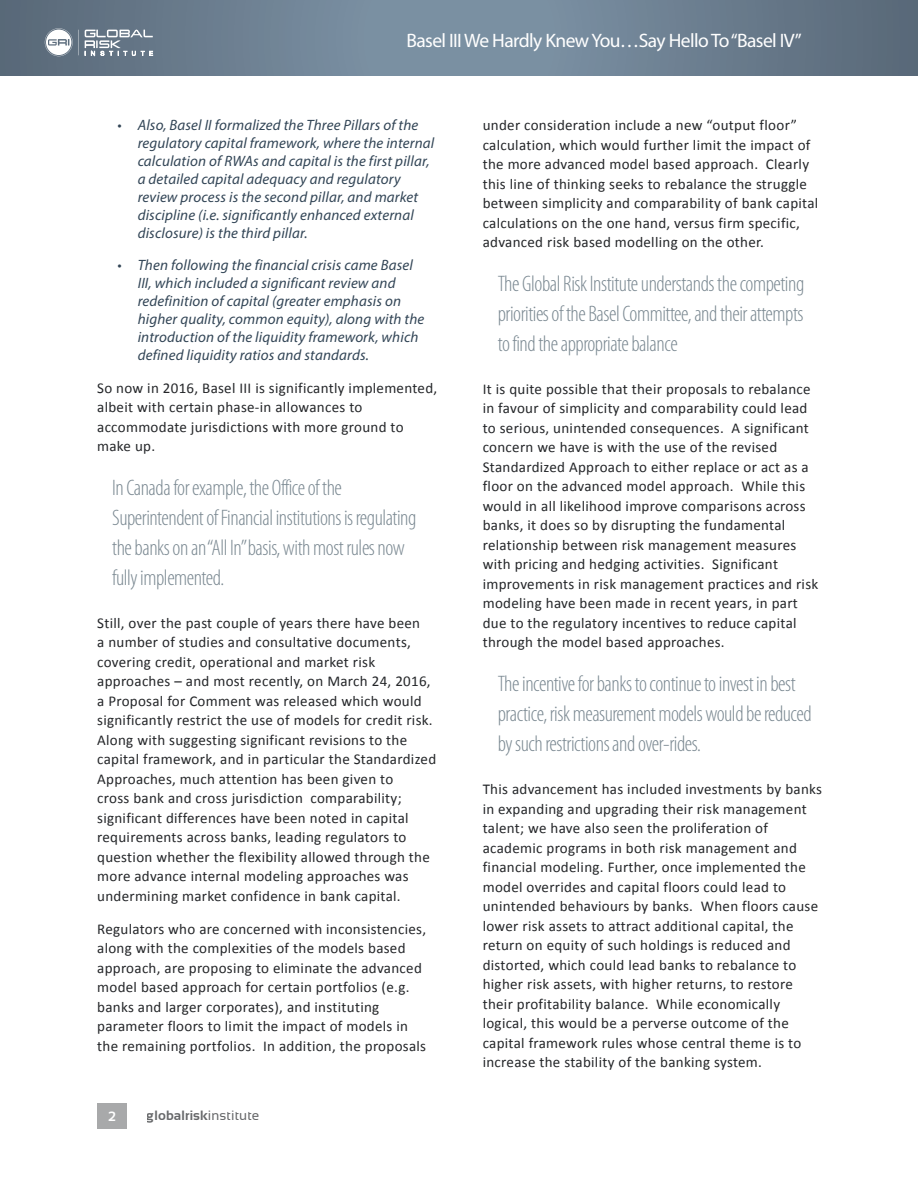
<style>
.page{position:relative;width:918px;height:1188px;background:#fff}
.page>*{position:absolute;margin:0;border:0;box-sizing:border-box;transform-origin:0 0}
.t1{font:300 condensed 22.5px/30px "Myriad Pro";letter-spacing:-.02em;color:#7b8992}
.t2{font:19.5px "Myriad Pro";letter-spacing:-.03em;color:#fff}
.t3{font:15px/19.5px "Calibri";letter-spacing:.02em;color:#242629}
.t4{font:italic 15px/18px "Myriad Pro";letter-spacing:.01em;color:#324556}
.t5{font:700 13.5px "Sansation";letter-spacing:.01em;color:#242629}
.t6{font:700 13.5px "Sansation";color:#fff}
.s1{font-weight:400}
</style>
<div class="page">
<div style="left:97px;top:1103px;width:30px;height:26px;background:#a8a9aa"></div>
<svg style="left:0;top:0;width:918px;height:76px;background:#6c7f91"></svg>
<svg style="left:45px;top:28px;width:28px;height:28px"></svg>
<svg style="left:79px;top:30px;width:74px;height:26px;background:#8995a2"></svg>
<h2 class="t2" style="left:406px;top:28px;width:397px">Basel III We Hardly Knew You…Say Hello To “Basel IV”</h2>
<p class="t4" style="left:138px;top:116px;width:298px;text-indent:-20px">• Also, Basel II formalized the Three Pillars of the regulatory capital framework, where the internal calculation of RWAs and capital is the first pillar, a detailed capital adequacy and regulatory review process is the second pillar, and market discipline (i.e. significantly enhanced external disclosure) is the third pillar.</p>
<p class="t4" style="left:138px;top:255px;width:288px;text-indent:-20px">• Then following the financial crisis came Basel III, which included a significant review and redefinition of capital (greater emphasis on higher quality, common equity), along with the introduction of the liquidity framework, which defined liquidity ratios and standards.</p>
<p class="t3" style="left:97px;top:378px;width:342px">So now in 2016, Basel III is significantly implemented, albeit with certain phase-in allowances to accommodate jurisdictions with more ground to make up.</p>
<h1 class="t1" style="left:112px;top:473px;width:306px">In Canada for example, the Office of the Superintendent of Financial institutions is regulating the banks on an “All In”basis, with most rules now fully implemented.</h1>
<p class="t3" style="left:97px;top:613px;width:341px">Still, over the past couple of years there have been<br>a number of studies and consultative documents, covering credit, operational and market risk approaches – and most recently, on March 24, 2016, a Proposal for Comment was released which would significantly restrict the use of models for credit risk.<br>Along with suggesting significant revisions to the capital framework, and in particular the Standardized Approaches, much attention has been given to<br>cross bank and cross jurisdiction comparability; significant differences have been noted in capital requirements across banks, leading regulators to question whether the flexibility allowed through the more advance internal modeling approaches was undermining market confidence in bank capital.</p>
<p class="t3" style="left:97px;top:919px;width:330px">Regulators who are concerned with inconsistencies, along with the complexities of the models based approach, are proposing to eliminate the advanced model based approach for certain portfolios (e.g. banks and larger corporates), and instituting parameter floors to limit the impact of models in the remaining portfolios. In addition, the proposals</p>
<p class="t6" style="left:108px;top:1108px;width:9px">2</p>
<p class="t5" style="left:147px;top:1107px;width:114px">globalrisk<span class="s1">institute</span></p>
<p class="t3" style="left:483px;top:115px;width:337px">under consideration include a new “output floor” calculation, which would further limit the impact of the more advanced model based approach. Clearly this line of thinking seeks to rebalance the struggle between simplicity and comparability of bank capital calculations on the one hand, versus firm specific, advanced risk based modelling on the other.</p>
<h1 class="t1" style="left:498px;top:269px;width:308px;text-align:justify">The Global Risk Institute understands the competing priorities of the Basel Committee, and their attempts to find the appropriate balance</h1>
<p class="t3" style="left:483px;top:379px;width:337px">It is quite possible that their proposals to rebalance in favour of simplicity and comparability could lead to serious, unintended consequences. A significant concern we have is with the use of the revised Standardized Approach to either replace or act as a floor on the advanced model approach. While this would in all likelihood improve comparisons across banks, it does so by disrupting the fundamental relationship between risk management measures with pricing and hedging activities. Significant improvements in risk management practices and risk modeling have been made in recent years, in part due to the regulatory incentives to reduce capital through the model based approaches.</p>
<h1 class="t1" style="left:498px;top:669px;width:315px">The incentive for banks to continue to invest in best practice, risk measurement models would be reduced by such restrictions and over-rides.</h1>
<p class="t3" style="left:483px;top:779px;width:341px">This advancement has included investments by banks in expanding and upgrading their risk management talent; we have also seen the proliferation of academic programs in both risk management and financial modeling. Further, once implemented the model overrides and capital floors could lead to unintended behaviours by banks. When floors cause lower risk assets to attract additional capital, the return on equity of such holdings is reduced and distorted, which could lead banks to rebalance to higher risk assets, with higher returns, to restore their profitability balance. While economically logical, this would be a perverse outcome of the capital framework rules whose central theme is to increase the stability of the banking system.</p>
</div>
